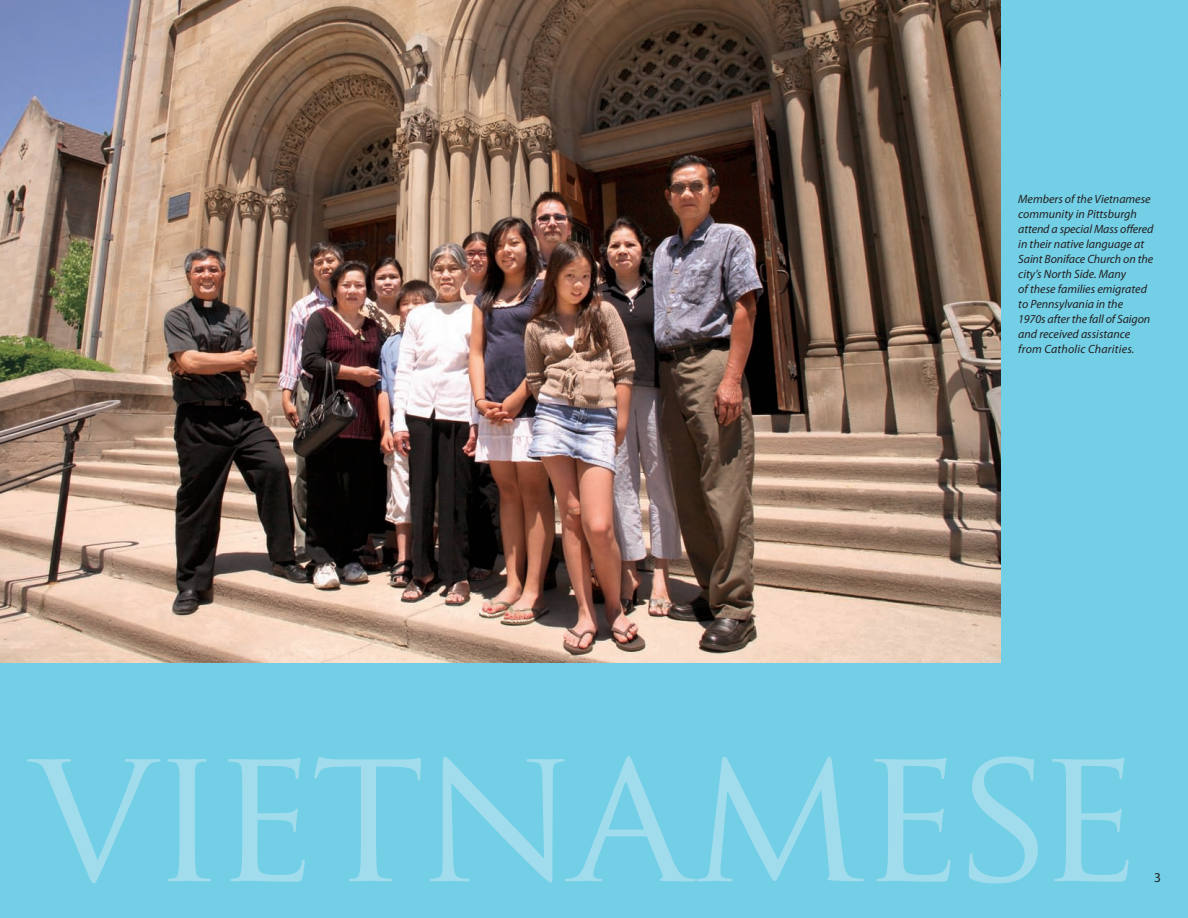
<style>
.page{position:relative;width:1188px;height:918px;background:#73cfe6}
.page>*{position:absolute;margin:0;border:0;box-sizing:border-box;transform-origin:0 0}
.t1{font:190.35px "Trajan Pro";letter-spacing:-.04em;color:#a1dced}
.t2{font:13.5px "Myriad Pro";color:#231f20}
.t3{font:italic 12px/15px "Myriad Pro";color:#231f20}
</style>
<div class="page">
<img style="left:0;top:0;width:1000px;height:663px">
<p class="t3" style="left:1018px;top:192px;width:137px">Members of the Vietnamese community in Pittsburgh attend a special Mass offered in their native language at<br>Saint Boniface Church on the city’s North Side. Many<br>of these families emigrated to Pennsylvania in the<br>1970s after the fall of Saigon and received assistance from Catholic Charities.</p>
<h1 class="t1" style="left:32px;top:704px;width:1111px">VIETNAMESE</h1>
<p class="t2" style="left:1154px;top:872px;width:8px">3</p>
</div>
